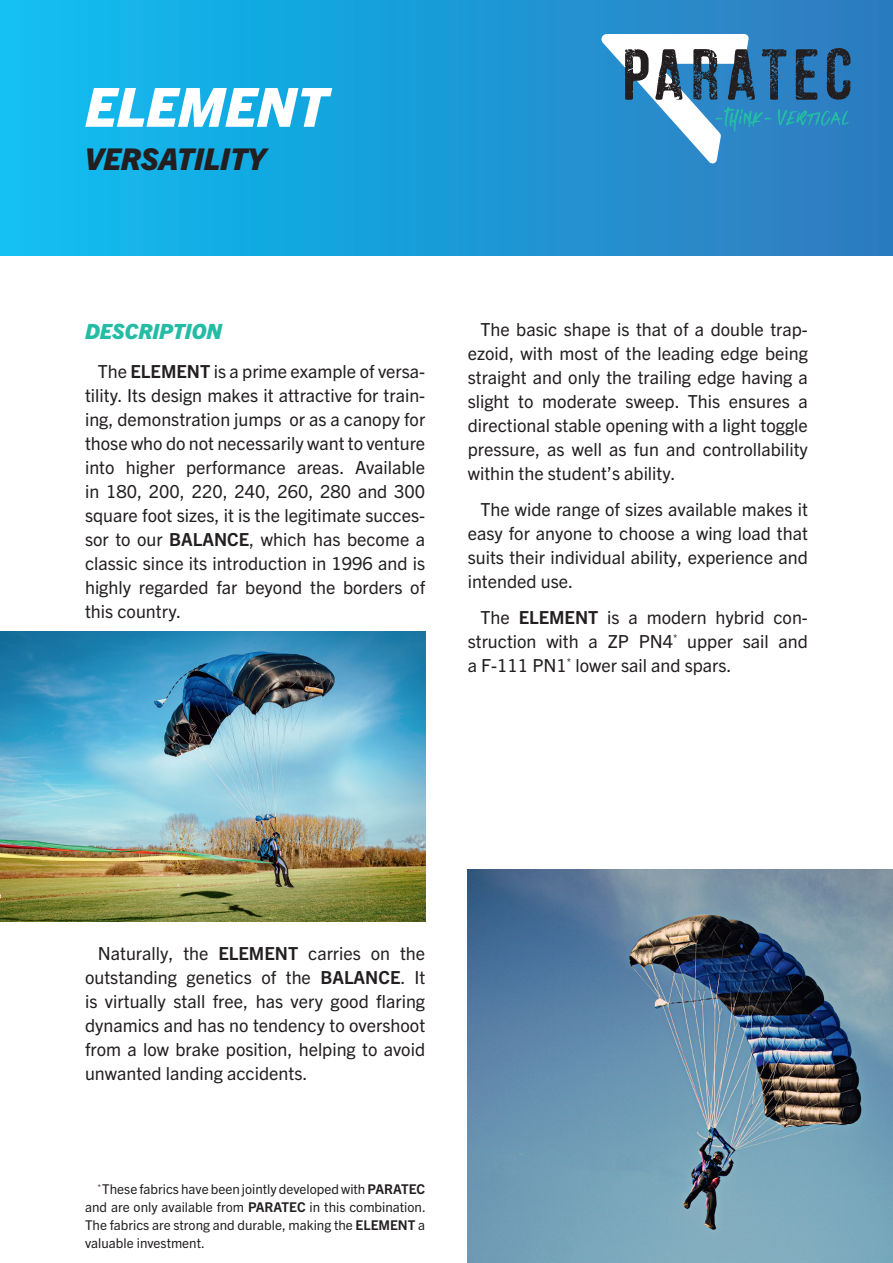
<style>
.page{position:relative;width:893px;height:1263px;background:#fff}
.page>*{position:absolute;margin:0;border:0;box-sizing:border-box;transform-origin:0 0}
.t1{font:italic 800 54px "Trade Gothic Next LT Pro";color:#fff}
.t2{font:italic 800 30px "Trade Gothic Next LT Pro";color:#231f20}
.t3{font:italic 800 21px "Trade Gothic Next LT Pro";color:#24bca4}
.t4{font:18px/24px "Trade Gothic Next LT Pro";color:#231f20;text-align:justify}
.t5{font:13.5px/18px "Trade Gothic Next LT Pro";color:#231f20;text-align:justify}
.s1{font-weight:700}
</style>
<div class="page">
<div style="left:0;top:0;width:893px;height:255px;background:linear-gradient(to right,#0dbff1,#2e79be)"></div>
<svg style="left:599px;top:34px;width:251px;height:131px"></svg>
<img style="left:0;top:632px;width:425px;height:290px">
<img style="left:468px;top:869px;width:425px;height:394px">
<h1 class="t1" style="left:85px;top:70px;width:244px">ELEMENT</h1>
<h2 class="t2" style="left:85px;top:138px;width:182px">VERSATILITY</h2>
<p class="t3" style="left:85px;top:317px;width:139px">DESCRIPTION</p>
<p class="t4" style="left:85px;top:358px;width:342px;text-indent:13px">The <span class="s1">ELEMENT</span> is a prime example of versa&shy;tility. Its design makes it attractive for train&shy;ing, demonstration jumps or as a canopy for those who do not necessarily want to venture into higher performance areas. Available in 180, 200, 220, 240, 260, 280 and 300 square foot sizes, it is the legitimate succes&shy;sor to our <span class="s1">BALANCE</span>, which has become a classic since its introduction in 1996 and is highly regarded far beyond the borders of this country.</p>
<p class="t4" style="left:468px;top:316px;width:342px;text-indent:13px">The basic shape is that of a double trap&shy;ezoid, with most of the leading edge being straight and only the trailing edge having a slight to moderate sweep. This ensures a directional stable opening with a light toggle pressure, as well as fun and controllability within the student’s ability.</p>
<p class="t4" style="left:468px;top:496px;width:342px;text-indent:13px">The wide range of sizes available makes it easy for anyone to choose a wing load that suits their individual ability, experience and intended use.</p>
<p class="t4" style="left:468px;top:604px;width:342px;text-indent:13px">The <span class="s1">ELEMENT</span> is a modern hybrid con&shy;struction with a ZP PN4<sup>*</sup> upper sail and a F-111 PN1<sup>*</sup> lower sail and spars.</p>
<p class="t4" style="left:85px;top:940px;width:342px;text-indent:13px">Naturally, the <span class="s1">ELEMENT</span> carries on the outstanding genetics of the <span class="s1">BALANCE</span>. It is virtually stall free, has very good flaring dynamics and has no tendency to overshoot from a low brake position, helping to avoid unwanted landing accidents.</p>
<p class="t5" style="left:85px;top:1179px;width:342px;text-indent:13px"><sup>*</sup> These fabrics have been jointly developed with <span class="s1">PARATEC </span>and are only available from <span class="s1">PARATEC</span> in this combination.<br>The fabrics are strong and durable, making the <span class="s1">ELEMENT</span> a valuable investment.</p>
</div>
